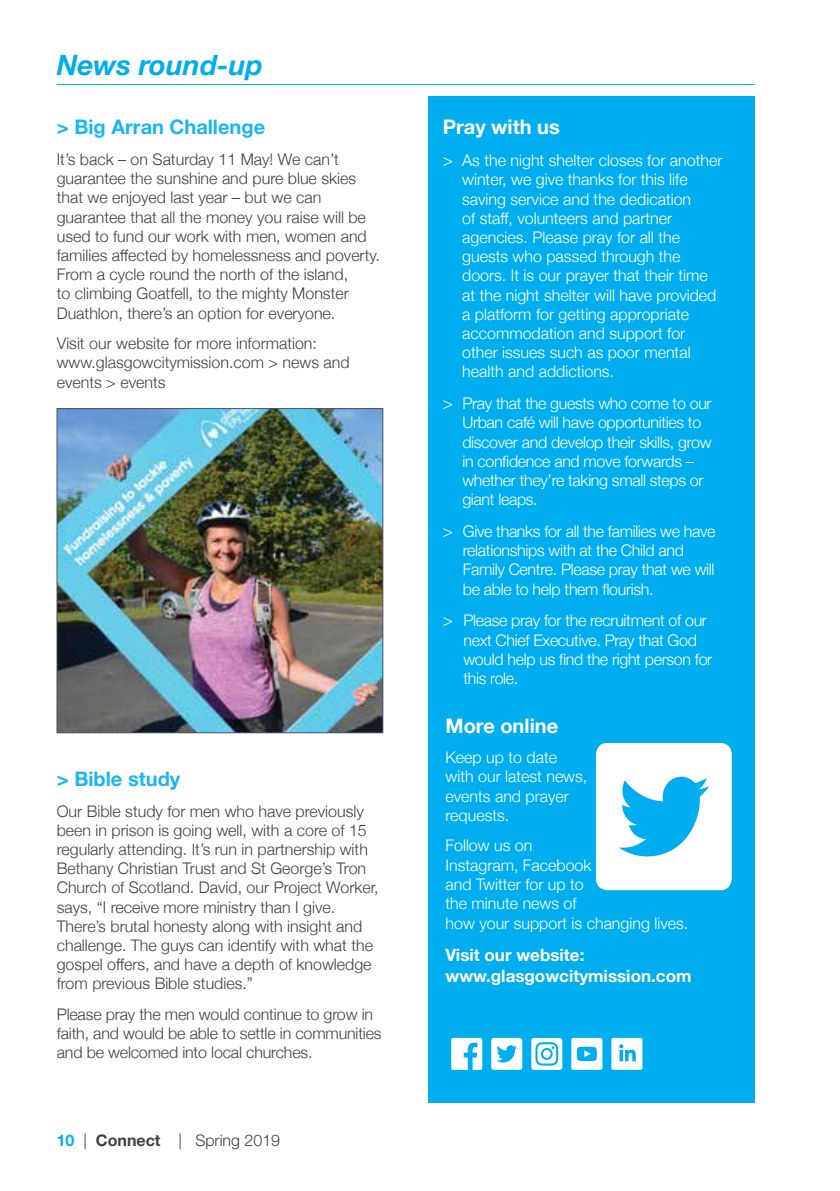
<style>
.page{position:relative;width:840px;height:1191px;background:#fff}
.page>*{position:absolute;margin:0;border:0;box-sizing:border-box;transform-origin:0 0}
.t1{font:italic 700 28px "Helvetica Neue";color:#00aeef}
.t2{font:700 20px "Helvetica Neue";color:#1ab6f1}
.t3{font:700 20px "Helvetica Neue";color:#fff}
.t4{font:700 17px/20.4px "Helvetica Neue";color:#fff}
.t5{font:300 16px/19.2px "Helvetica Neue";color:#414042}
.t6{font:300 16px/19.2px "Helvetica Neue";color:#fff}
.t7{font:300 16px/19.2px "Helvetica Neue";letter-spacing:-.02em;color:#fff}
.t8{font:300 16px "Helvetica Neue LT Std";color:#414042}
.s1{font-weight:700;color:#00aeef}
.s2{font-weight:700}
.s3{font-size:17px}
</style>
<div class="page">
<div style="left:428px;top:97px;width:326px;height:1005px;background:#00aeef"></div>
<hr style="left:57px;top:84px;width:697px;height:1px;background:#00aeef">
<svg style="left:491px;top:1038px;width:31px;height:31px"></svg>
<svg style="left:451px;top:1038px;width:31px;height:31px"></svg>
<svg style="left:571px;top:1037px;width:31px;height:32px"></svg>
<svg style="left:611px;top:1037px;width:31px;height:32px"></svg>
<svg style="left:531px;top:1038px;width:31px;height:32px"></svg>
<img style="left:59px;top:410px;width:322px;height:321px">
<div style="left:57px;top:408px;width:326px;height:325px;border:1px solid #4f526c"></div>
<svg style="left:595px;top:743px;width:136px;height:147px"></svg>
<h1 class="t1" style="left:57px;top:43px;width:207px">News round-up</h1>
<p class="t2" style="left:57px;top:111px;width:210px">&gt; Big Arran Challenge</p>
<p class="t5" style="left:57px;top:148px;width:324px">It’s back – on Saturday 11 May! We can’t guarantee the sunshine and pure blue skies that we enjoyed last year – but we can guarantee that all the money you raise will be used to fund our work with men, women and families affected by homelessness and poverty.<br>From a cycle round the north of the island,<br>to climbing Goatfell, to the mighty Monster Duathlon, there’s an option for everyone.</p>
<p class="t5" style="left:57px;top:333px;width:294px">Visit our website for more information: www.glasgowcitymission.com &gt; news and events &gt; events</p>
<p class="t2" style="left:57px;top:763px;width:125px">&gt; Bible study</p>
<p class="t5" style="left:57px;top:800px;width:323px">Our Bible study for men who have previously been in prison is going well, with a core of 15 regularly attending. It’s run in partnership with Bethany Christian Trust and St George’s Tron Church of Scotland. David, our Project Worker, says, “I receive more ministry than I give.<br>There’s brutal honesty along with insight and challenge. The guys can identify with what the gospel offers, and have a depth of knowledge from previous Bible studies.”</p>
<p class="t5" style="left:57px;top:1003px;width:326px">Please pray the men would continue to grow in faith, and would be able to settle in communities and be welcomed into local churches.</p>
<p class="t8" style="left:57px;top:1130px;width:225px"><span class="s1">10</span> | <span class="s2">Connect</span> | Spring 2019</p>
<p class="t3" style="left:442px;top:111px;width:119px">Pray with us</p>
<p class="t6" style="left:462px;top:150px;width:261px;text-indent:-19px"><span class="s3">&gt;</span> As the night shelter closes for another winter, we give thanks for this life saving service and the dedication<br>of staff, volunteers and partner agencies. Please pray for all the guests who passed through the doors. It is our prayer that their time at the night shelter will have provided a platform for getting appropriate accommodation and support for other issues such as poor mental health and addictions.</p>
<p class="t7" style="left:462px;top:393px;width:251px;text-indent:-20px"><span class="s3">&gt;</span> Pray that the guests who come to our<br>Urban café will have opportunities to discover and develop their skills, grow in confidence and move forwards – whether they’re taking small steps or giant leaps.</p>
<p class="t7" style="left:462px;top:520px;width:254px;text-indent:-20px"><span class="s3">&gt;</span> Give thanks for all the families we have relationships with at the Child and Family Centre. Please pray that we will be able to help them flourish.</p>
<p class="t7" style="left:463px;top:610px;width:250px;text-indent:-21px"><span class="s3">&gt;</span> Please pray for the recruitment of our next Chief Executive. Pray that God would help us find the right person for this role.</p>
<p class="t3" style="left:445px;top:710px;width:114px">More online</p>
<p class="t6" style="left:445px;top:746px;width:143px">Keep up to date with our latest news, events and prayer requests.</p>
<p class="t6" style="left:445px;top:834px;width:244px">Follow us on<br>Instagram, Facebook<br>and Twitter for up to<br>the minute news of<br>how your support is changing lives.</p>
<p class="t4" style="left:445px;top:945px;width:247px">Visit our website: www.glasgowcitymission.com</p>
</div>
